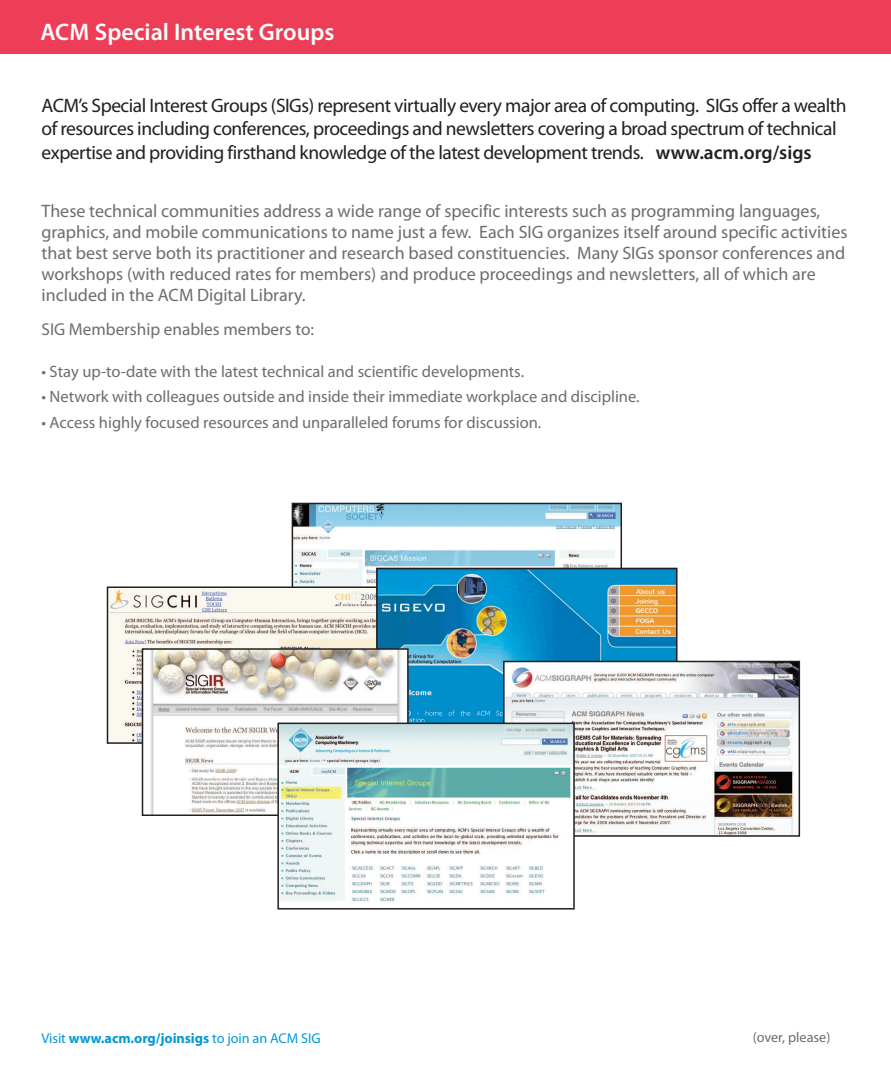
<style>
.page{position:relative;width:891px;height:1080px;background:#fff}
.page>*{position:absolute;margin:0;border:0;box-sizing:border-box;transform-origin:0 0}
.t1{font:600 24px "Myriad Pro";color:#fff}
.t2{font:19.5px/23.4px "Myriad Pro";letter-spacing:-.025em;color:#231f20}
.t3{font:18px/21px "Myriad Pro";color:#6c6d70}
.t4{font:17.25px "Myriad Pro";color:#6c6d70}
.t5{font:16.5px "Myriad Pro";color:#6c6d70}
.t6{font:700 14.25px "Myriad Pro";letter-spacing:-.005em;color:#0099d8}
.t7{font:14.25px "Myriad Pro";color:#6c6d70}
.s1{font-weight:600}
.s2{font-weight:400}
</style>
<div class="page">
<img style="left:295px;top:506px;width:324px;height:80px">
<div style="left:292px;top:503px;width:330px;height:212px;border:2px solid #231f20"></div>
<div style="left:0;top:0;width:891px;height:54px;background:#ee3d56"></div>
<img style="left:110px;top:589px;width:266px;height:152px">
<div style="left:107px;top:586px;width:296px;height:158px;border:2px solid #231f20"></div>
<img style="left:379px;top:571px;width:296px;height:152px">
<div style="left:376px;top:568px;width:302px;height:158px;border:2px solid #231f20"></div>
<img style="left:506px;top:664px;width:291px;height:170px">
<div style="left:503px;top:661px;width:297px;height:176px;border:2px solid #231f20"></div>
<img style="left:145px;top:651px;width:261px;height:162px">
<div style="left:142px;top:648px;width:267px;height:168px;border:2px solid #231f20"></div>
<img style="left:280px;top:726px;width:292px;height:177px">
<div style="left:277px;top:723px;width:298px;height:187px;border:2px solid #231f20"></div>
<h1 class="t1" style="left:40px;top:23px;width:295px">ACM Special Interest Groups</h1>
<p class="t2" style="left:42px;top:95px;width:807px">ACM’s Special Interest Groups (SIGs) represent virtually every major area of computing. SIGs offer a wealth of resources including conferences, proceedings and newsletters covering a broad spectrum of technical expertise and providing firsthand knowledge of the latest development trends. <span class="s1">www.acm.org/sigs</span></p>
<p class="t3" style="left:42px;top:202px;width:808px">These technical communities address a wide range of specific interests such as programming languages, graphics, and mobile communications to name just a few. Each SIG organizes itself around specific activities that best serve both its practitioner and research based constituencies. Many SIGs sponsor conferences and workshops (with reduced rates for members) and produce proceedings and newsletters, all of which are included in the ACM Digital Library.</p>
<p class="t4" style="left:42px;top:322px;width:274px">SIG Membership enables members to:</p>
<p class="t5" style="left:42px;top:365px;width:484px">• Stay up-to-date with the latest technical and scientific developments.</p>
<p class="t5" style="left:42px;top:391px;width:600px">• Network with colleagues outside and inside their immediate workplace and discipline.</p>
<p class="t5" style="left:42px;top:416px;width:501px">• Access highly focused resources and unparalleled forums for discussion.</p>
<p class="t6" style="left:42px;top:1033px;width:281px"><span class="s2">Visit</span> www.acm.org/joinsigs <span class="s2">to join an ACM SIG</span></p>
<p class="t7" style="left:753px;top:1032px;width:79px">(over, please)</p>
</div>
